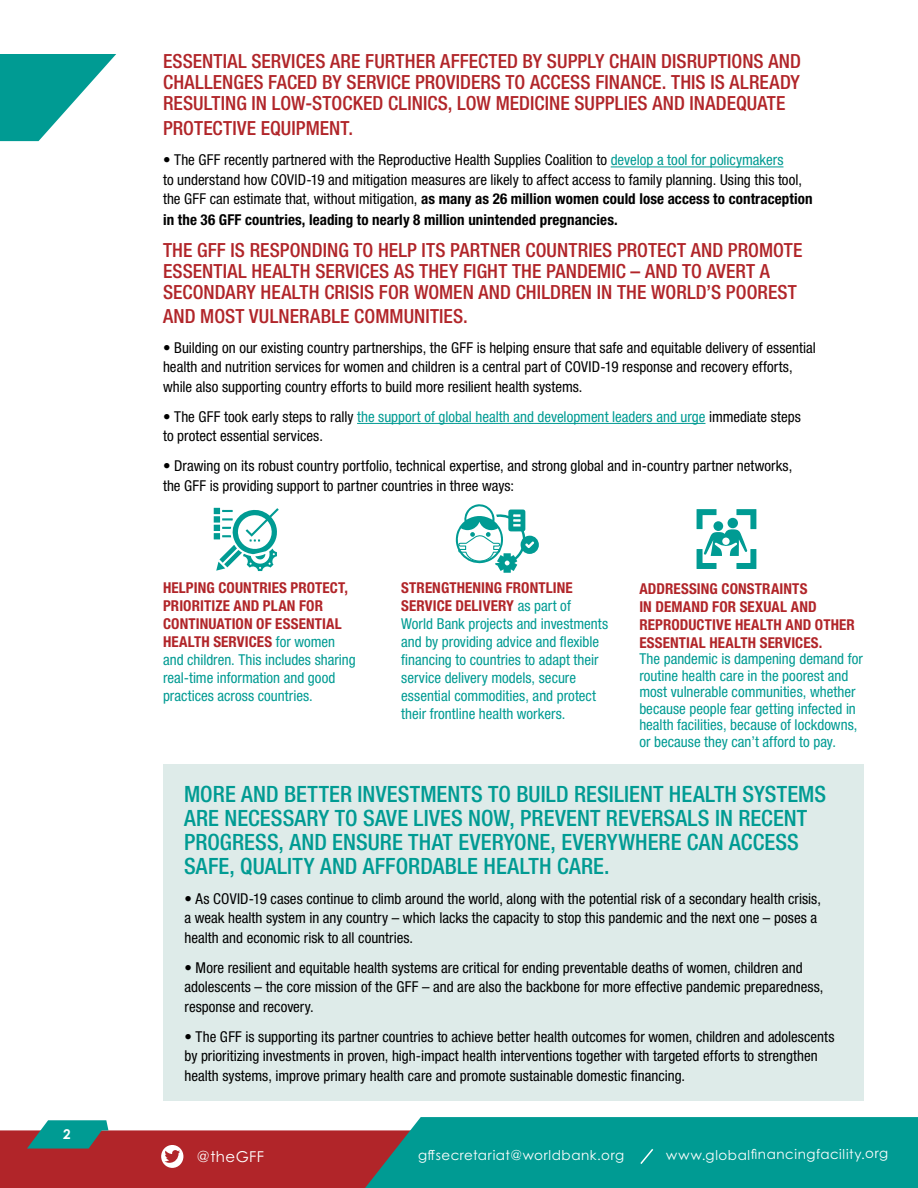
<style>
.page{position:relative;width:918px;height:1188px;background:#fff}
.page>*{position:absolute;margin:0;border:0;box-sizing:border-box;transform-origin:0 0}
.t1{font:500 condensed 22.5px/24px "Helvetica Neue LT Std";letter-spacing:.005em;color:#009b93}
.t2{font:500 condensed 19.5px/21px "Helvetica Neue LT Std";letter-spacing:.005em;color:#b12529;text-align:justify}
.t3{font:condensed 15px/19.5px "Helvetica Neue LT Std";color:#000}
.t4{font:condensed 15px/18px "Helvetica Neue LT Std";color:#009b93}
.t5{font:700 condensed 15px/18px "Helvetica Neue LT Std";letter-spacing:.01em;color:#b12529}
.t6{font:700 condensed 15px "Helvetica Neue LT Std";letter-spacing:.005em;color:#000}
.t7{font:15px "Century Gothic Pro Cyr";letter-spacing:.03em;color:#fff}
.t8{font:13.5px "Century Gothic Pro Cyr";letter-spacing:.035em;color:#fff}
.t9{font:700 13.5px "Century Gothic Std";color:#fff}
.s1{color:#009b93}
.s2{font-weight:700}
.s3{font-weight:700;color:#b12529}
</style>
<div class="page">
<svg style="left:0;top:1117px;width:918px;height:71px;background:#4d7d79"></svg>
<div style="left:163px;top:764px;width:701px;height:337px;background:#deebe9"></div>
<hr style="left:611px;top:167px;width:173px;height:1px;background:#009b93">
<hr style="left:357px;top:423px;width:349px;height:1px;background:#009b93">
<svg style="left:0;top:54px;width:116px;height:87px"></svg>
<svg style="left:214px;top:508px;width:65px;height:63px"></svg>
<svg style="left:697px;top:509px;width:59px;height:60px"></svg>
<div style="left:728px;top:518px;width:10px;height:10px;background:#009b93;border-radius:50%"></div>
<div style="left:713px;top:521px;width:10px;height:10px;background:#009b93;border-radius:50%"></div>
<svg style="left:456px;top:504px;width:83px;height:69px"></svg>
<p class="t9" style="left:63px;top:1126px;width:9px">2</p>
<h2 class="t2" style="left:163px;top:50px;width:639px">ESSENTIAL SERVICES ARE FURTHER AFFECTED BY SUPPLY CHAIN DISRUPTIONS AND CHALLENGES FACED BY SERVICE PROVIDERS TO ACCESS FINANCE. THIS IS ALREADY RESULTING IN LOW-STOCKED CLINICS, LOW MEDICINE SUPPLIES AND INADEQUATE</h2>
<h2 class="t2" style="left:163px;top:118px;width:192px">PROTECTIVE EQUIPMENT.</h2>
<p class="t3" style="left:163px;top:150px;width:651px">• The GFF recently partnered with the Reproductive Health Supplies Coalition to <span class="s1">develop a tool for policymakers<br></span>to understand how COVID-19 and mitigation measures are likely to affect access to family planning. Using this tool, the GFF can estimate that, without mitigation, <span class="s2">as many as 26 million women could lose access to contraception</span></p>
<p class="t6" style="left:163px;top:211px;width:456px">in the 36 GFF countries, leading to nearly 8 million unintended pregnancies.</p>
<h2 class="t2" style="left:163px;top:239px;width:641px;text-align:left">THE GFF IS RESPONDING TO HELP ITS PARTNER COUNTRIES PROTECT AND PROMOTE<br>ESSENTIAL HEALTH SERVICES AS THEY FIGHT THE PANDEMIC – AND TO AVERT A<br>SECONDARY HEALTH CRISIS FOR WOMEN AND CHILDREN IN THE WORLD’S POOREST</h2>
<h2 class="t2" style="left:163px;top:305px;width:306px">AND MOST VULNERABLE COMMUNITIES.</h2>
<p class="t3" style="left:163px;top:338px;width:654px">• Building on our existing country partnerships, the GFF is helping ensure that safe and equitable delivery of essential health and nutrition services for women and children is a central part of COVID-19 response and recovery efforts, while also supporting country efforts to build more resilient health systems.</p>
<p class="t3" style="left:163px;top:407px;width:639px">• The GFF took early steps to rally <span class="s1">the support of global health and development leaders and urge</span> immediate steps to protect essential services.</p>
<p class="t3" style="left:163px;top:456px;width:631px">• Drawing on its robust country portfolio, technical expertise, and strong global and in-country partner networks, the GFF is providing support to partner countries in three ways:</p>
<p class="t4" style="left:163px;top:578px;width:194px"><span class="s3">HELPING COUNTRIES PROTECT,<br>PRIORITIZE AND PLAN FOR<br>CONTINUATION OF ESSENTIAL<br>HEALTH SERVICES</span> for women and children. This includes sharing real-time information and good practices across countries.</p>
<p class="t4" style="left:401px;top:578px;width:208px"><span class="s3">STRENGTHENING FRONTLINE SERVICE DELIVERY</span> as part of<br>World Bank projects and investments and by providing advice and flexible financing to countries to adapt their service delivery models, secure essential commodities, and protect their frontline health workers.</p>
<p class="t5" style="left:639px;top:579px;width:217px">ADDRESSING CONSTRAINTS<br>IN DEMAND FOR SEXUAL AND<br>REPRODUCTIVE HEALTH AND OTHER<br>ESSENTIAL HEALTH SERVICES.</p>
<p class="t4" style="left:639px;top:651px;width:225px;line-height:16.5px">The pandemic is dampening demand for routine health care in the poorest and most vulnerable communities, whether because people fear getting infected in health facilities, because of lockdowns, or because they can’t afford to pay.</p>
<h1 class="t1" style="left:184px;top:782px;width:643px">MORE AND BETTER INVESTMENTS TO BUILD RESILIENT HEALTH SYSTEMS ARE NECESSARY TO SAVE LIVES NOW, PREVENT REVERSALS IN RECENT PROGRESS, AND ENSURE THAT EVERYONE, EVERYWHERE CAN ACCESS SAFE, QUALITY AND AFFORDABLE HEALTH CARE.</h1>
<p class="t3" style="left:185px;top:889px;width:638px">• As COVID-19 cases continue to climb around the world, along with the potential risk of a secondary health crisis, a weak health system in any country – which lacks the capacity to stop this pandemic and the next one – poses a health and economic risk to all countries.</p>
<p class="t3" style="left:185px;top:958px;width:640px">• More resilient and equitable health systems are critical for ending preventable deaths of women, children and adolescents – the core mission of the GFF – and are also the backbone for more effective pandemic preparedness, response and recovery.</p>
<p class="t3" style="left:185px;top:1027px;width:651px">• The GFF is supporting its partner countries to achieve better health outcomes for women, children and adolescents by prioritizing investments in proven, high-impact health interventions together with targeted efforts to strengthen health systems, improve primary health care and promote sustainable domestic financing.</p>
<p class="t7" style="left:197px;top:1148px;width:69px">@theGFF</p>
<p class="t8" style="left:418px;top:1147px;width:208px">gffsecretariat@worldbank.org</p>
<p class="t8" style="left:666px;top:1146px;width:223px">www.globalfinancingfacility.org</p>
</div>
